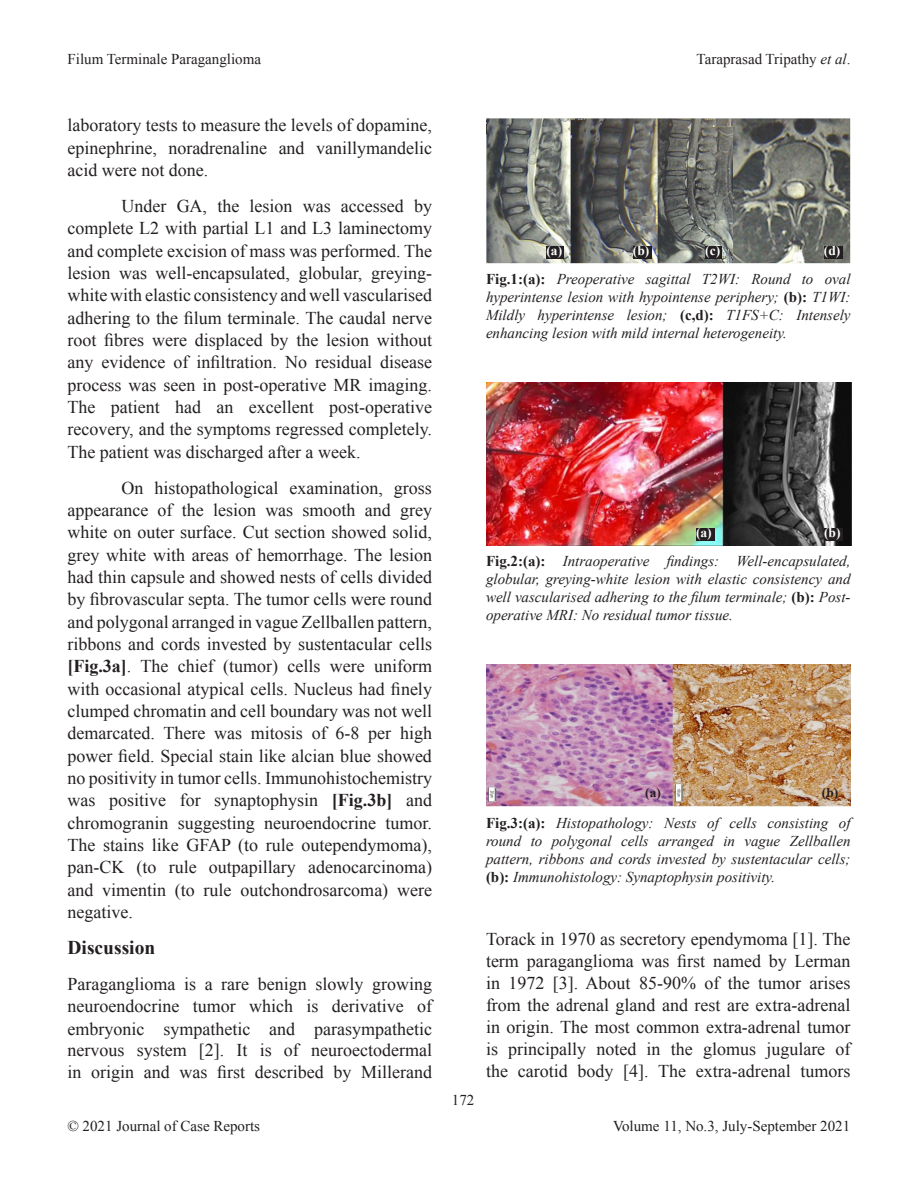
<style>
.page{position:relative;width:918px;height:1188px;background:#fff}
.page>*{position:absolute;margin:0;border:0;box-sizing:border-box;transform-origin:0 0}
.t1{font:700 19.5px "Times New Roman";color:#231f20}
.t2{font:18px/22.4px "Times New Roman";color:#231f20;text-align:justify}
.t3{font:italic 15px/18px "Times New Roman";color:#231f20;text-align:justify}
.t4{font:15px "Times New Roman";color:#231f20}
.t5{font:700 13.5px "Times New Roman";color:#fff}
.t6{font:700 13.5px "Times New Roman";color:#231f20}
.s1{font-style:italic}
.s2{font-weight:700}
.s3{font-weight:700;font-style:normal}
</style>
<div class="page">
<img style="left:486px;top:119px;width:365px;height:144px">
<img style="left:486px;top:382px;width:365px;height:163px">
<img style="left:486px;top:665px;width:364px;height:141px">
<div style="left:546px;top:246px;width:18px;height:13px;background:#231f20"></div>
<div style="left:696px;top:528px;width:18px;height:13px;background:#231f20"></div>
<div style="left:633px;top:246px;width:18px;height:13px;background:#231f20"></div>
<div style="left:824px;top:528px;width:19px;height:13px;background:#231f20"></div>
<div style="left:705px;top:246px;width:17px;height:13px;background:#231f20"></div>
<div style="left:824px;top:246px;width:18px;height:13px;background:#231f20"></div>
<p class="t4" style="left:68px;top:49px;width:195px">Filum Terminale Paraganglioma</p>
<p class="t4" style="left:697px;top:49px;width:155px">Taraprasad Tripathy <span class="s1">et al</span>.</p>
<p class="t2" style="left:68px;top:114px;width:366px">laboratory tests to measure the levels of dopamine, epinephrine, noradrenaline and vanillymandelic acid were not done.</p>
<p class="t2" style="left:68px;top:194px;width:366px;text-indent:54px">Under GA, the lesion was accessed by complete L2 with partial L1 and L3 laminectomy and complete excision of mass was performed. The lesion was well-encapsulated, globular, greying&shy;white with elastic consistency and well vascularised adhering to the filum terminale. The caudal nerve root fibres were displaced by the lesion without any evidence of infiltration. No residual disease process was seen in post-operative MR imaging.<br>The patient had an excellent post-operative recovery, and the symptoms regressed completely.<br>The patient was discharged after a week.</p>
<p class="t2" style="left:68px;top:476px;width:366px;text-indent:54px">On histopathological examination, gross appearance of the lesion was smooth and grey white on outer surface. Cut section showed solid, grey white with areas of hemorrhage. The lesion had thin capsule and showed nests of cells divided by fibrovascular septa. The tumor cells were round and polygonal arranged in vague Zellballen pattern, ribbons and cords invested by sustentacular cells <span class="s2">[Fig.3a]</span>. The chief (tumor) cells were uniform with occasional atypical cells. Nucleus had finely clumped chromatin and cell boundary was not well demarcated. There was mitosis of 6-8 per high power field. Special stain like alcian blue showed no positivity in tumor cells. Immunohistochemistry was positive for synaptophysin <span class="s2">[Fig.3b]</span> and chromogranin suggesting neuroendocrine tumor.<br>The stains like GFAP (to rule outependymoma), pan-CK (to rule outpapillary adenocarcinoma) and vimentin (to rule outchondrosarcoma) were negative.</p>
<p class="t1" style="left:68px;top:934px;width:89px">Discussion</p>
<p class="t2" style="left:68px;top:972px;width:366px">Paraganglioma is a rare benign slowly growing neuroendocrine tumor which is derivative of embryonic sympathetic and parasympathetic nervous system [2]. It is of neuroectodermal in origin and was first described by Millerand</p>
<p class="t5" style="left:546px;top:241px;width:17px">(a)</p>
<p class="t5" style="left:633px;top:241px;width:18px">(b)</p>
<p class="t5" style="left:705px;top:241px;width:16px">(c)</p>
<p class="t5" style="left:824px;top:241px;width:18px">(d)</p>
<p class="t3" style="left:486px;top:270px;width:366px"><span class="s3">Fig.1:(a):</span> Preoperative sagittal T2WI: Round to oval hyperintense lesion with hypointense periphery; <span class="s3">(b):</span> T1WI:<br>Mildly hyperintense lesion; <span class="s3">(c,d):</span> T1FS+C: Intensely enhancing lesion with mild internal heterogeneity.</p>
<p class="t5" style="left:696px;top:523px;width:17px">(a)</p>
<p class="t5" style="left:824px;top:523px;width:18px">(b)</p>
<p class="t3" style="left:486px;top:551px;width:366px"><span class="s3">Fig.2:(a):</span> Intraoperative findings: Well-encapsulated, globular, greying-white lesion with elastic consistency and well vascularised adhering to the filum terminale; <span class="s3">(b):</span> Post&shy;operative MRI: No residual tumor tissue.</p>
<p class="t6" style="left:645px;top:783px;width:17px">(a)</p>
<p class="t6" style="left:822px;top:783px;width:18px">(b)</p>
<p class="t3" style="left:486px;top:813px;width:366px"><span class="s3">Fig.3:(a):</span> Histopathology: Nests of cells consisting of round to polygonal cells arranged in vague Zellballen pattern, ribbons and cords invested by sustentacular cells; <span class="s3">(b):</span> Immunohistology: Synaptophysin positivity.</p>
<p class="t4" style="left:452px;top:1090px;width:24px">172</p>
<p class="t2" style="left:486px;top:928px;width:366px;line-height:21.9px">Torack in 1970 as secretory ependymoma [1]. The term paraganglioma was first named by Lerman in 1972 [3]. About 85-90% of the tumor arises from the adrenal gland and rest are extra-adrenal in origin. The most common extra-adrenal tumor is principally noted in the glomus jugulare of the carotid body [4]. The extra-adrenal tumors</p>
<p class="t4" style="left:68px;top:1116px;width:194px">© 2021 Journal of Case Reports</p>
<p class="t4" style="left:613px;top:1116px;width:239px">Volume 11, No.3, July-September 2021</p>
</div>
